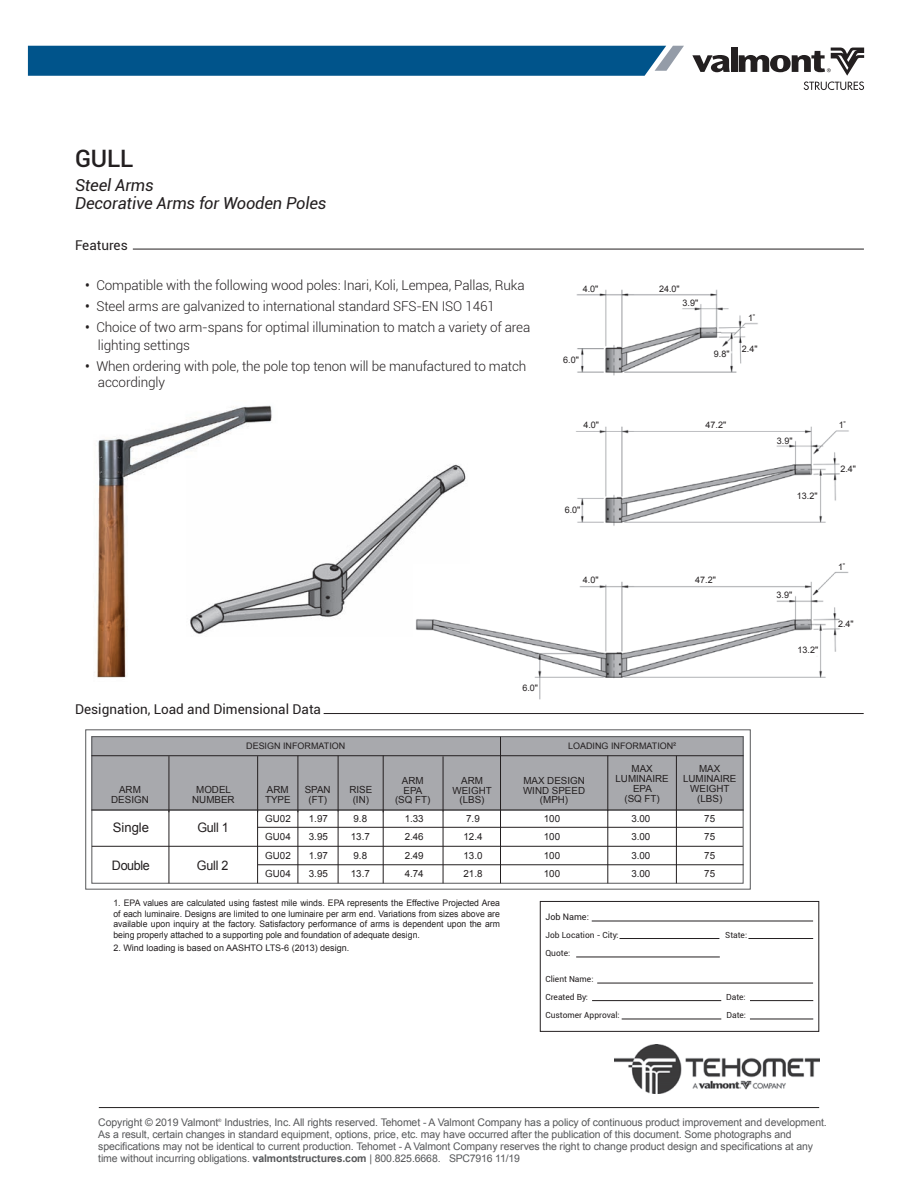
<style>
.page{position:relative;width:918px;height:1188px;background:#fff}
.page>*{position:absolute;margin:0;border:0;box-sizing:border-box;transform-origin:0 0}
.t1{font:500 24px "Roboto";color:#231f20}
.t2{font:italic 16.5px/18px "Roboto";letter-spacing:-.01em;color:#231f20}
.t3{font:300 13.5px/18px "Roboto";letter-spacing:-.01em;color:#231f20}
.t4{font:13.5px "Roboto";color:#231f20}
.t5{font:13.05px "Arial";letter-spacing:-.02em;color:#231f20;scale:.96 1}
.t6{font:13.05px "Arial";letter-spacing:-.02em;color:#231f20}
.t7{font:10.5px/12px "Arial";letter-spacing:-.01em;color:#57585a}
.t8{font:9.75px/9.8px "Arial";color:#231f20}
.t9{font:9px/10.5px "Arial";color:#231f20;text-align:justify;scale:.96 1}
.t10{font:9px "Arial";color:#231f20}
.t11{font:9px "Roboto";color:#231f20}
.t12{font:8.4px/18px "Roboto";color:#231f20}
.t13{font:4.5px "Arial";color:#57585a}
.s1{font-weight:500}
.s2{font-family:"Helvetica Neue";font-weight:300}
.s3{font-weight:700}
</style>
<div class="page">
<svg style="left:28px;top:46px;width:656px;height:30px;background:#0a5a8f"></svg>
<svg style="left:692px;top:55px;width:38px;height:17px"></svg>
<div style="left:731px;top:48px;width:7px;height:24px;background:#231f20"></div>
<svg style="left:739px;top:48px;width:125px;height:42px"></svg>
<hr style="left:99px;top:1107px;width:720px;height:1px;background:#231f20">
<div style="left:540px;top:901px;width:279px;height:131px;border:1px solid #231f20"></div>
<hr style="left:592px;top:921px;width:221px;height:1px;background:#231f20">
<hr style="left:620px;top:938px;width:99px;height:1px;background:#231f20">
<hr style="left:748px;top:938px;width:65px;height:1px;background:#231f20">
<hr style="left:576px;top:957px;width:144px;height:1px;background:#231f20">
<hr style="left:597px;top:983px;width:216px;height:1px;background:#231f20">
<hr style="left:592px;top:1000px;width:129px;height:1px;background:#231f20">
<hr style="left:750px;top:1000px;width:63px;height:1px;background:#231f20">
<hr style="left:622px;top:1019px;width:99px;height:1px;background:#231f20">
<hr style="left:750px;top:1019px;width:63px;height:1px;background:#231f20">
<img style="left:614px;top:1044px;width:205px;height:49px">
<hr style="left:133px;top:249px;width:731px;height:1px;background:#231f20">
<hr style="left:324px;top:713px;width:540px;height:1px;background:#231f20">
<img style="left:97px;top:405px;width:175px;height:273px">
<img style="left:187px;top:460px;width:279px;height:176px">
<img style="left:576px;top:289px;width:182px;height:87px">
<img style="left:576px;top:426px;width:273px;height:100px">
<img style="left:413px;top:565px;width:436px;height:135px">
<div style="left:85px;top:729px;width:666px;height:161px;border:1px solid #57585a"></div>
<div style="left:91px;top:736px;width:653px;height:74px;background:#a8a9ad"></div>
<div style="left:91px;top:736px;width:653px;height:148px;border:1px solid #57585a"></div>
<hr style="left:91px;top:755px;width:653px;height:1px;background:#231f20">
<hr style="left:92px;top:846px;width:651px;height:1px;background:#231f20">
<hr style="left:258px;top:827px;width:485px;height:1px;background:#231f20">
<hr style="left:258px;top:864px;width:486px;height:1px;background:#231f20">
<hr style="left:257px;top:756px;width:1px;height:56px;background:#231f20">
<hr style="left:297px;top:756px;width:1px;height:56px;background:#231f20">
<hr style="left:338px;top:756px;width:1px;height:55px;background:#231f20">
<hr style="left:383px;top:756px;width:1px;height:56px;background:#231f20">
<hr style="left:443px;top:756px;width:1px;height:55px;background:#231f20">
<hr style="left:500px;top:737px;width:1px;height:77px;background:#231f20">
<hr style="left:676px;top:756px;width:1px;height:55px;background:#231f20">
<hr style="left:607px;top:756px;width:1px;height:55px;background:#231f20">
<hr style="left:257px;top:810px;width:1px;height:73px;background:#231f20">
<hr style="left:297px;top:810px;width:1px;height:73px;background:#231f20">
<hr style="left:338px;top:810px;width:1px;height:73px;background:#231f20">
<hr style="left:383px;top:810px;width:1px;height:73px;background:#231f20">
<hr style="left:443px;top:810px;width:1px;height:73px;background:#231f20">
<hr style="left:500px;top:810px;width:1px;height:73px;background:#231f20">
<hr style="left:607px;top:810px;width:1px;height:73px;background:#231f20">
<hr style="left:676px;top:810px;width:1px;height:73px;background:#231f20">
<hr style="left:91px;top:810px;width:653px;height:1px;background:#231f20">
<hr style="left:169px;top:810px;width:1px;height:73px;background:#231f20">
<hr style="left:169px;top:756px;width:1px;height:56px;background:#231f20">
<h1 class="t1" style="left:75px;top:142px;width:60px">GULL</h1>
<h2 class="t2" style="left:75px;top:176px;width:253px">Steel Arms<br>Decorative Arms for Wooden Poles</h2>
<p class="t4" style="left:75px;top:235px;width:54px">Features</p>
<p class="t3" style="left:85px;top:275px;width:441px"><span class="s1">•</span> Compatible with the following wood poles: Inari, Koli, Lempea, Pallas, Ruka</p>
<p class="t3" style="left:85px;top:296px;width:411px"><span class="s1">•</span> Steel arms are galvanized to international standard SFS-EN ISO 1461</p>
<p class="t3" style="left:98px;top:317px;width:434px;text-indent:-13px"><span class="s1">•</span> Choice of two arm-spans for optimal illumination to match a variety of area lighting settings</p>
<p class="t3" style="left:98px;top:357px;width:430px;line-height:16.5px;text-indent:-13px"><span class="s1">•</span> When ordering with pole, the pole top tenon will be manufactured to match accordingly</p>
<p class="t10" style="left:583px;top:283px;width:17px">4.0"</p>
<p class="t10" style="left:563px;top:354px;width:17px">6.0"</p>
<p class="t10" style="left:659px;top:283px;width:22px">24.0"</p>
<p class="t10" style="left:683px;top:297px;width:17px">3.9"</p>
<p class="t10" style="left:714px;top:348px;width:17px">9.8"</p>
<p class="t10" style="left:748px;top:312px;width:8px">1<span class="s2">˚</span></p>
<p class="t10" style="left:742px;top:343px;width:17px">2.4"</p>
<p class="t10" style="left:583px;top:419px;width:17px">4.0"</p>
<p class="t10" style="left:706px;top:419px;width:22px">47.2"</p>
<p class="t10" style="left:565px;top:504px;width:17px">6.0"</p>
<p class="t10" style="left:777px;top:435px;width:17px">3.9"</p>
<p class="t10" style="left:797px;top:490px;width:22px">13.2"</p>
<p class="t10" style="left:583px;top:574px;width:17px">4.0"</p>
<p class="t10" style="left:695px;top:574px;width:22px">47.2"</p>
<p class="t4" style="left:75px;top:700px;width:247px">Designation, Load and Dimensional Data</p>
<p class="t10" style="left:246px;top:740px;width:101px">DESIGN INFORMATION</p>
<p class="t8" style="left:111px;top:785px;width:39px;text-align:center">ARM<br>DESIGN</p>
<p class="t8" style="left:192px;top:785px;width:44px;text-align:center">MODEL<br>NUMBER</p>
<p class="t8" style="left:265px;top:785px;width:27px">ARM<br>TYPE</p>
<p class="t8" style="left:305px;top:785px;width:27px;text-align:center">SPAN (FT)</p>
<p class="t8" style="left:349px;top:785px;width:24px;text-align:center">RISE (IN)</p>
<p class="t8" style="left:395px;top:776px;width:37px;text-align:center">ARM<br>EPA (SQ FT)</p>
<p class="t6" style="left:113px;top:819px;width:38px">Single</p>
<p class="t5" style="left:112px;top:857px;width:41px">Double</p>
<p class="t5" style="left:197px;top:819px;width:34px">Gull 1</p>
<p class="t5" style="left:197px;top:857px;width:34px">Gull 2</p>
<p class="t8" style="left:265px;top:810px;width:27px;line-height:18px">GU02<br>GU04</p>
<p class="t8" style="left:265px;top:847px;width:27px;line-height:18px">GU02<br>GU04</p>
<p class="t8" style="left:309px;top:810px;width:21px;line-height:18px">1.97<br>3.95</p>
<p class="t8" style="left:309px;top:847px;width:21px;line-height:18px">1.97<br>3.95</p>
<p class="t8" style="left:351px;top:810px;width:21px;line-height:18px">9.8<br>13.7</p>
<p class="t8" style="left:351px;top:847px;width:21px;line-height:18px">9.8<br>13.7</p>
<p class="t8" style="left:405px;top:810px;width:21px;line-height:18px">1.33<br>2.46</p>
<p class="t8" style="left:405px;top:847px;width:21px;line-height:18px">2.49<br>4.74</p>
<p class="t10" style="left:522px;top:682px;width:17px">6.0"</p>
<p class="t10" style="left:568px;top:740px;width:110px">LOADING INFORMATION²</p>
<p class="t8" style="left:453px;top:776px;width:41px;text-align:center">ARM<br>WEIGHT (LBS)</p>
<p class="t8" style="left:523px;top:776px;width:64px;text-align:center">MAX DESIGN<br>WIND SPEED (MPH)</p>
<p class="t8" style="left:615px;top:764px;width:55px;text-align:center">MAX<br>LUMINAIRE<br>EPA<br>(SQ FT)</p>
<p class="t8" style="left:683px;top:764px;width:55px;text-align:center">MAX<br>LUMINAIRE<br>WEIGHT (LBS)</p>
<p class="t8" style="left:463px;top:810px;width:21px;line-height:18px">7.9<br>12.4</p>
<p class="t8" style="left:463px;top:847px;width:21px;line-height:18px">13.0<br>21.8</p>
<p class="t8" style="left:544px;top:810px;width:18px;line-height:18px">100<br>100</p>
<p class="t8" style="left:544px;top:847px;width:18px;line-height:18px">100<br>100</p>
<p class="t8" style="left:631px;top:810px;width:21px;line-height:18px">3.00<br>3.00</p>
<p class="t8" style="left:631px;top:847px;width:21px;line-height:18px">3.00<br>3.00</p>
<p class="t8" style="left:704px;top:810px;width:12px;line-height:18px">75<br>75</p>
<p class="t8" style="left:704px;top:847px;width:12px;line-height:18px">75<br>75</p>
<p class="t9" style="left:113px;top:898px;width:404px">1. EPA values are calculated using fastest mile winds. EPA represents the Effective Projected Area of each luminaire. Designs are limited to one luminaire per arm end. Variations from sizes above are available upon inquiry at the factory. Satisfactory performance of arms is dependent upon the arm being properly attached to a supporting pole and foundation of adequate design.</p>
<p class="t10" style="left:113px;top:942px;width:237px">2. Wind loading is based on AASHTO LTS-6 (2013) design.</p>
<p class="t11" style="left:545px;top:911px;width:45px">Job Name:</p>
<p class="t12" style="left:545px;top:926px;width:75px">Job Location - City:</p>
<p class="t12" style="left:725px;top:926px;width:23px">State:</p>
<p class="t12" style="left:545px;top:944px;width:26px">Quote:</p>
<p class="t12" style="left:545px;top:970px;width:50px">Client Name:<br>Created By:</p>
<p class="t12" style="left:726px;top:988px;width:21px">Date:</p>
<p class="t12" style="left:545px;top:1006px;width:76px">Customer Approval:</p>
<p class="t12" style="left:726px;top:1006px;width:21px">Date:</p>
<p class="t10" style="left:777px;top:589px;width:17px">3.9"</p>
<p class="t10" style="left:798px;top:644px;width:22px">13.2"</p>
<p class="t10" style="left:839px;top:419px;width:8px">1<span class="s2">˚</span></p>
<p class="t10" style="left:840px;top:463px;width:17px">2.4"</p>
<p class="t10" style="left:838px;top:561px;width:8px">1<span class="s2">˚</span></p>
<p class="t10" style="left:838px;top:618px;width:17px">2.4"</p>
<p class="t7" style="left:98px;top:1117px;width:730px;text-indent:126px">Industries, Inc. All rights reserved. Tehomet - A Valmont Company has a policy of continuous product improvement and development.<br>As a result, certain changes in standard equipment, options, price, etc. may have occurred after the publication of this document. Some photographs and specifications may not be identical to current production. Tehomet - A Valmont Company reserves the right to change product design and specifications at any time without incurring obligations. <span class="s3">valmontstructures.com</span> | 800.825.6668. SPC7916 11/19</p>
<p class="t7" style="left:98px;top:1117px;width:122px">Copyright © 2019 Valmont</p>
<p class="t13" style="left:218px;top:1118px;width:5px">®</p>
</div>
